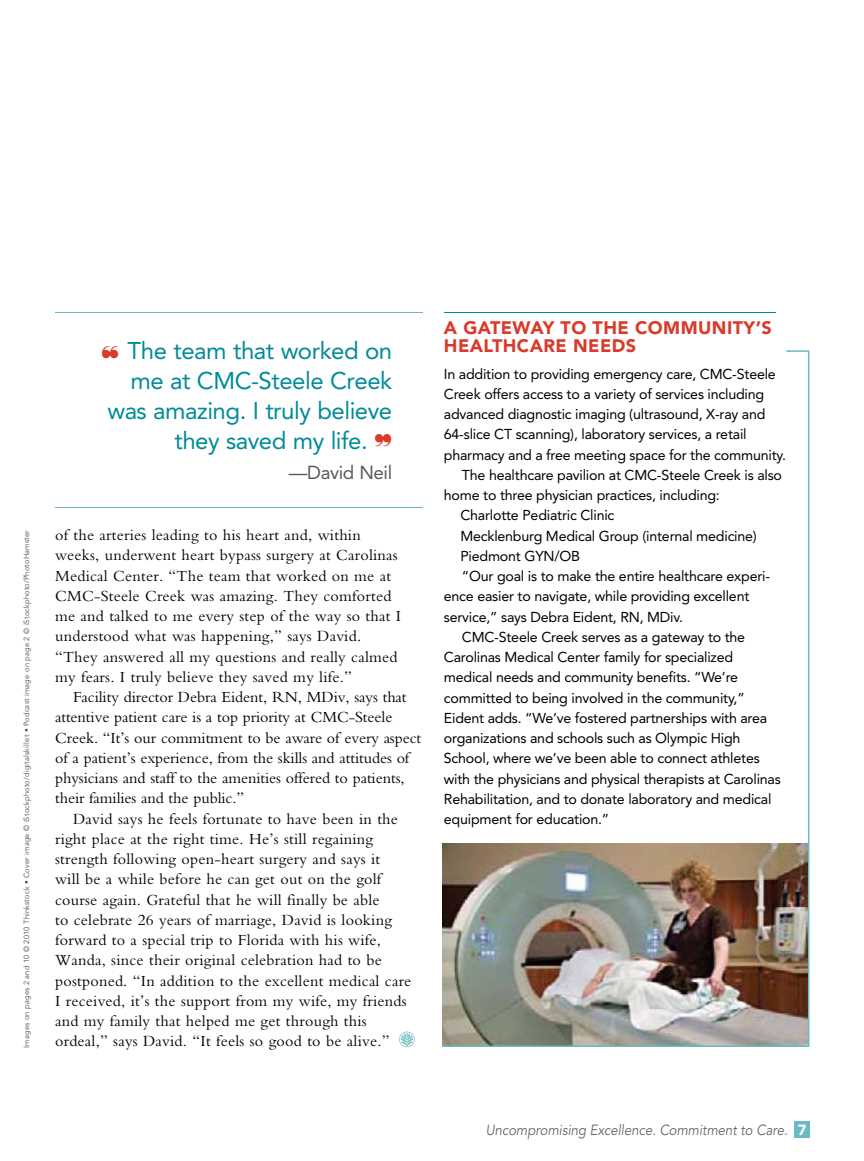
<style>
.page{position:relative;width:864px;height:1161px;background:#fff}
.page>*{position:absolute;margin:0;border:0;box-sizing:border-box;transform-origin:0 0}
.t1{font:24px/30px "Avenir LT Std";letter-spacing:-.02em;color:#008b99;text-align:right}
.t2{font:18.75px "Avenir LT Std";letter-spacing:-.02em;color:#58595b}
.t3{font:900 18px/18px "Avenir LT Std";letter-spacing:.025em;color:#d83b2b}
.t4{font:16.2px/20.2px "Bembo Std";letter-spacing:.015em;color:#000}
.t5{font:16.2px/20.2px "Bembo Std";letter-spacing:-.005em;color:#000}
.t6{font:italic 14.7px "Avenir LT Std";color:#636466;scale:.9 1}
.t7{font:14.25px "Avenir LT Std";letter-spacing:-.015em;color:#000}
.t8{font:7.5px "Avenir LT Std";letter-spacing:.025em;color:#4c4d4f}
.s1{color:#d83b2b}
</style>
<div class="page">
<div style="left:794px;top:1121px;width:15px;height:17px;background:#6ab9c3"></div>
<svg style="left:399px;top:1032px;width:16px;height:15px"></svg>
<img style="left:442px;top:350px;width:367px;height:697px">
<hr style="left:444px;top:312px;width:331px;height:1px;background:#008b99">
<hr style="left:55px;top:507px;width:368px;height:1px;background:#6ab9c3">
<hr style="left:55px;top:312px;width:368px;height:1px;background:#6ab9c3">
<h1 class="t1" style="left:101px;top:336px;width:293px"><span class="s1">❝</span> The team that worked on me at CMC-Steele Creek was amazing. I truly believe they saved my life. <span class="s1">❞</span></h1>
<h2 class="t2" style="left:289px;top:462px;width:105px">—David Neil</h2>
<p class="t8" style="left:22px;top:1048px;width:519px;rotate:-90deg">Images on pages 2 and 10 © 2010 Thinkstock • Cover image © iStockphoto/digitalskillet • Podcast image on page 2 © iStockphoto/PhotoHamster</p>
<p class="t4" style="left:55px;top:525px;width:348px">of the arteries leading to his heart and, within weeks, underwent heart bypass surgery at Carolinas Medical Center. “The team that worked on me at CMC-Steele Creek was amazing. They comforted me and talked to me every step of the way so that I understood what was happening,” says David. “They answered all my questions and really calmed my fears. I truly believe they saved my life.”</p>
<p class="t5" style="left:55px;top:687px;width:368px;text-indent:18px">Facility director Debra Eident, RN, MDiv, says that attentive patient care is a top priority at CMC-Steele Creek. “It’s our commitment to be aware of every aspect of a patient’s experience, from the skills and attitudes of physicians and staff to the amenities offered to patients, their families and the public.”</p>
<p class="t4" style="left:55px;top:808px;width:358px;text-indent:18px">David says he feels fortunate to have been in the right place at the right time. He’s still regaining strength following open-heart surgery and says it<br>will be a while before he can get out on the golf course again. Grateful that he will finally be able<br>to celebrate 26 years of marriage, David is looking forward to a special trip to Florida with his wife, Wanda, since their original celebration had to be postponed. “In addition to the excellent medical care I received, it’s the support from my wife, my friends and my family that helped me get through this ordeal,” says David. “It feels so good to be alive.”</p>
<p class="t3" style="left:444px;top:319px;width:329px">A GATEWAY TO THE COMMUNITY’S<br>HEALTHCARE NEEDS</p>
<p class="t7" style="left:444px;top:366px;width:334px">In addition to providing emergency care, CMC-Steele</p>
<p class="t7" style="left:444px;top:386px;width:322px">Creek offers access to a variety of services including</p>
<p class="t7" style="left:444px;top:406px;width:323px">advanced diagnostic imaging (ultrasound, X-ray and</p>
<p class="t7" style="left:444px;top:426px;width:304px">64-slice CT scanning), laboratory services, a retail</p>
<p class="t7" style="left:444px;top:447px;width:344px">pharmacy and a free meeting space for the community.</p>
<p class="t7" style="left:462px;top:467px;width:322px">The healthcare pavilion at CMC-Steele Creek is also</p>
<p class="t7" style="left:444px;top:487px;width:277px">home to three physician practices, including:</p>
<p class="t7" style="left:460px;top:507px;width:156px">Charlotte Pediatric Clinic</p>
<p class="t7" style="left:460px;top:528px;width:298px">Mecklenburg Medical Group (internal medicine)</p>
<p class="t7" style="left:460px;top:548px;width:121px">Piedmont GYN/OB</p>
<p class="t7" style="left:462px;top:568px;width:310px">“Our goal is to make the entire healthcare experi-</p>
<p class="t7" style="left:444px;top:588px;width:307px">ence easier to navigate, while providing excellent</p>
<p class="t7" style="left:444px;top:609px;width:241px">service,” says Debra Eident, RN, MDiv.</p>
<p class="t7" style="left:462px;top:629px;width:285px">CMC-Steele Creek serves as a gateway to the</p>
<p class="t7" style="left:444px;top:649px;width:291px">Carolinas Medical Center family for specialized</p>
<p class="t7" style="left:444px;top:669px;width:296px">medical needs and community benefits. “We’re</p>
<p class="t7" style="left:444px;top:690px;width:302px">committed to being involved in the community,”</p>
<p class="t7" style="left:444px;top:710px;width:325px">Eident adds. “We’ve fostered partnerships with area</p>
<p class="t7" style="left:444px;top:730px;width:298px">organizations and schools such as Olympic High</p>
<p class="t7" style="left:444px;top:750px;width:317px">School, where we’ve been able to connect athletes</p>
<p class="t7" style="left:444px;top:771px;width:338px">with the physicians and physical therapists at Carolinas</p>
<p class="t7" style="left:444px;top:791px;width:329px">Rehabilitation, and to donate laboratory and medical</p>
<p class="t7" style="left:444px;top:811px;width:167px">equipment for education.”</p>
<p class="t6" style="left:486px;top:1121px;width:337px">Uncompromising Excellence. Commitment to Care.</p>
</div>
